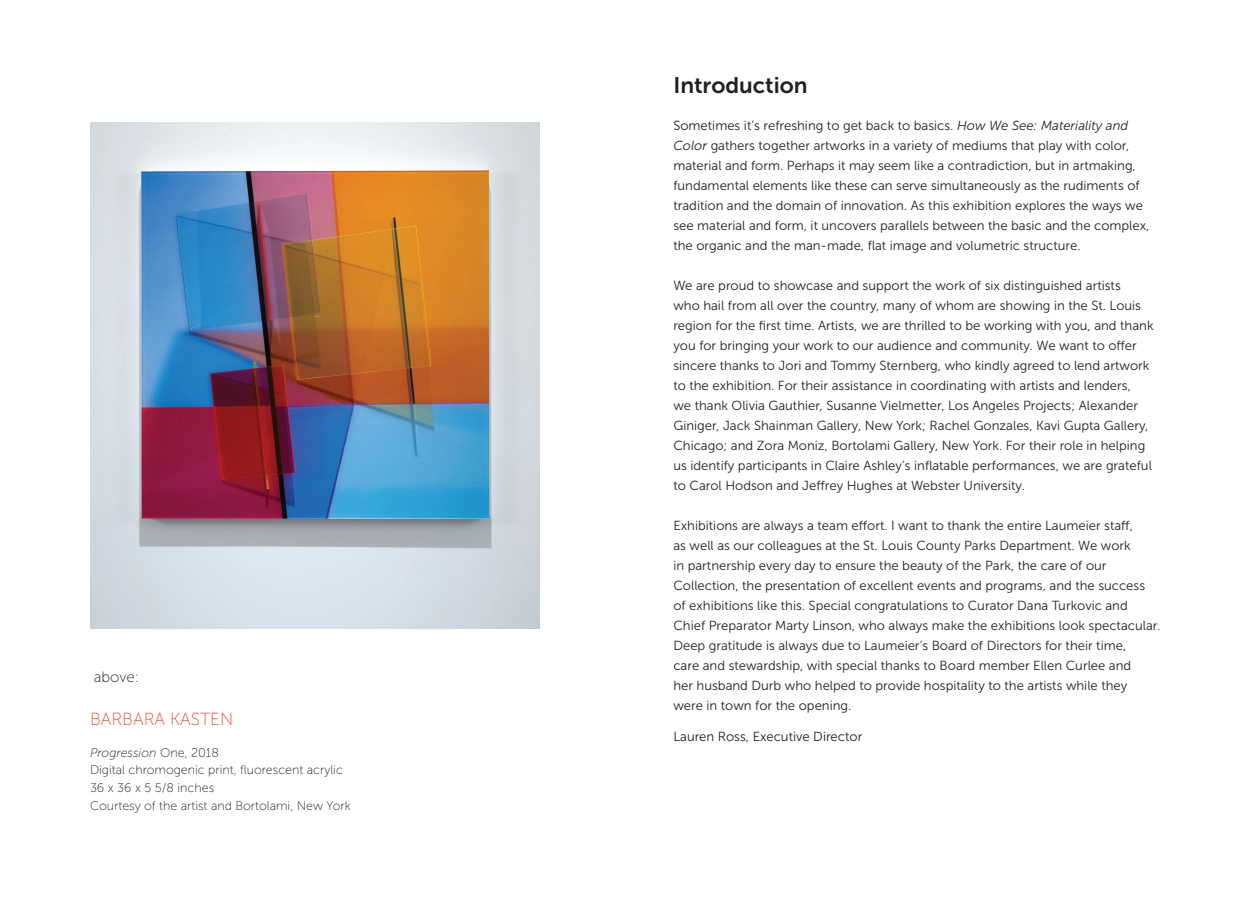
<style>
.page{position:relative;width:1260px;height:900px;background:#fff}
.page>*{position:absolute;margin:0;border:0;box-sizing:border-box;transform-origin:0 0}
.t1{font:22.5px "Museo Sans 700";color:#231f20}
.t2{font:17.5px "Museo Sans 100";color:#ef4d34}
.t3{font:15px "Museo Sans 100";color:#231f20}
.t4{font:13.12px/20px "Museo Sans 300";color:#231f20}
.t5{font:12.5px/17.6px "Museo Sans 100";color:#231f20}
.s1{font-style:italic}
</style>
<div class="page">
<img style="left:90px;top:122px;width:450px;height:507px">
<p class="t3" style="left:94px;top:669px;width:47px">above:</p>
<h2 class="t2" style="left:90px;top:710px;width:145px">BARBARA KASTEN</h2>
<p class="t5" style="left:90px;top:744px;width:262px"><span class="s1">Progression</span> One, 2018<br>Digital chromogenic print, fluorescent acrylic 36 x 36 x 5 5/8 inches<br>Courtesy of the artist and Bortolami, New York</p>
<h1 class="t1" style="left:673px;top:73px;width:136px">Introduction</h1>
<p class="t4" style="left:673px;top:115px;width:478px">Sometimes it’s refreshing to get back to basics. <span class="s1">How We See: Materiality and Color</span> gathers together artworks in a variety of mediums that play with color, material and form. Perhaps it may seem like a contradiction, but in artmaking, fundamental elements like these can serve simultaneously as the rudiments of tradition and the domain of innovation. As this exhibition explores the ways we see material and form, it uncovers parallels between the basic and the complex, the organic and the man-made, flat image and volumetric structure.</p>
<p class="t4" style="left:673px;top:275px;width:482px">We are proud to showcase and support the work of six distinguished artists<br>who hail from all over the country, many of whom are showing in the St. Louis region for the first time. Artists, we are thrilled to be working with you, and thank you for bringing your work to our audience and community. We want to offer sincere thanks to Jori and Tommy Sternberg, who kindly agreed to lend artwork to the exhibition. For their assistance in coordinating with artists and lenders,<br>we thank Olivia Gauthier, Susanne Vielmetter, Los Angeles Projects; Alexander Giniger, Jack Shainman Gallery, New York; Rachel Gonzales, Kavi Gupta Gallery, Chicago; and Zora Moniz, Bortolami Gallery, New York. For their role in helping us identify participants in Claire Ashley’s inflatable performances, we are grateful to Carol Hodson and Jeffrey Hughes at Webster University.</p>
<p class="t4" style="left:673px;top:515px;width:488px">Exhibitions are always a team effort. I want to thank the entire Laumeier staff,<br>as well as our colleagues at the St. Louis County Parks Department. We work<br>in partnership every day to ensure the beauty of the Park, the care of our Collection, the presentation of excellent events and programs, and the success of exhibitions like this. Special congratulations to Curator Dana Turkovic and Chief Preparator Marty Linson, who always make the exhibitions look spectacular.<br>Deep gratitude is always due to Laumeier’s Board of Directors for their time,<br>care and stewardship, with special thanks to Board member Ellen Curlee and<br>her husband Durb who helped to provide hospitality to the artists while they<br>were in town for the opening.</p>
<p class="t4" style="left:673px;top:727px;width:190px">Lauren Ross, Executive Director</p>
</div>
